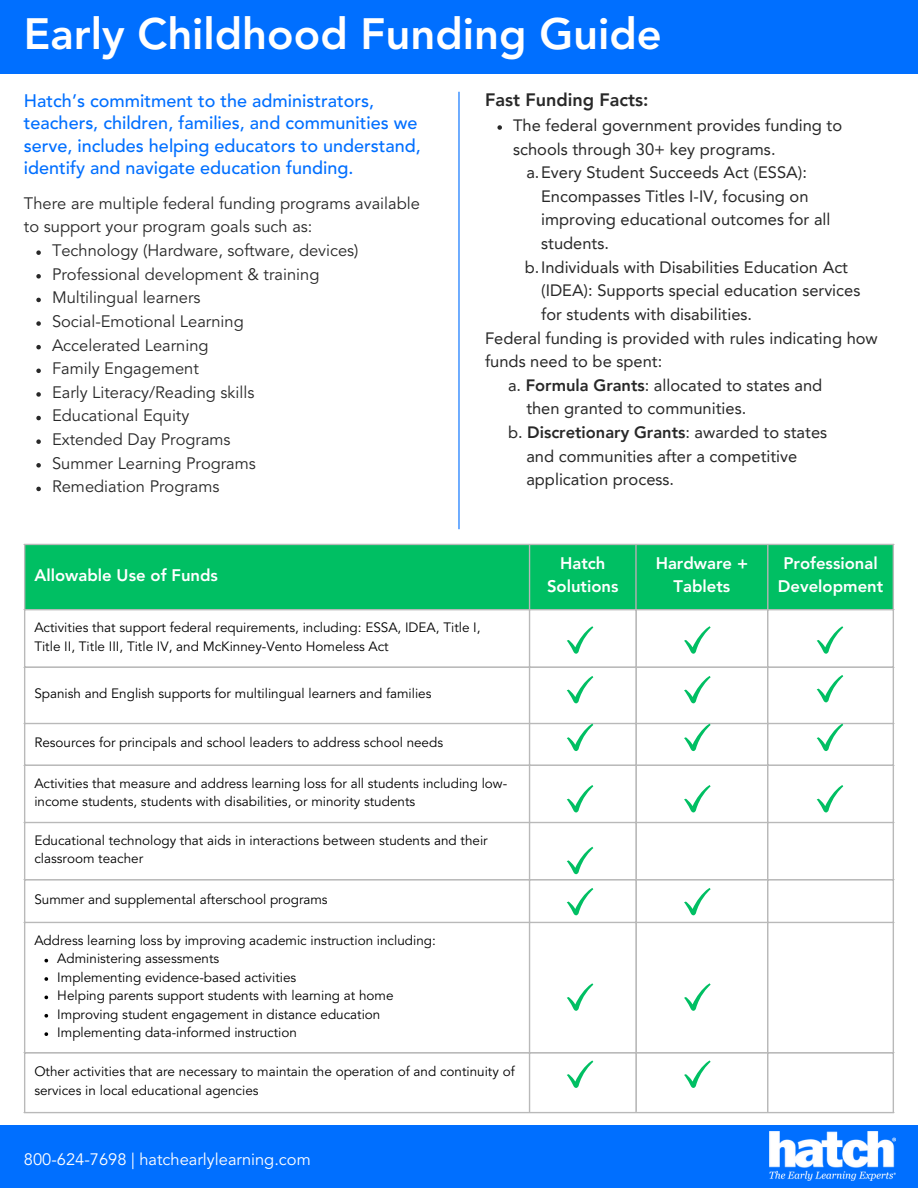
<style>
.page{position:relative;width:918px;height:1188px;background:#fff}
.page>*{position:absolute;margin:0;border:0;box-sizing:border-box;transform-origin:0 0}
.t1{font:800 43.5px "Avenir LT Pro";color:#fff}
.t2{font:500 18px/22.5px "Avenir LT Pro";color:#006fff}
.t3{font:800 18px "Avenir LT Pro";color:#282828}
.t4{font:800 16.65px/23px "Avenir LT Pro";color:#fff;text-align:center}
.t5{font:16.5px/23.7px "Avenir LT Pro";color:#282828}
.t6{font:16.5px/23.7px "Avenir LT Pro";color:#282828}
.t7{font:800 16.5px "Avenir LT Pro";color:#282828}
.t8{font:16.5px "Avenir LT Pro";color:#fff}
.t9{font:13.5px/18.5px "Avenir LT Pro";color:#000}
.s1{font-weight:800}
.s2{font-weight:400}
</style>
<div class="page">
<div style="left:0;top:0;width:918px;height:74px;background:#006fff"></div>
<div style="left:25px;top:545px;width:868px;height:64px;background:#00bf63"></div>
<svg style="left:44px;top:959px;width:4px;height:3px"></svg>
<svg style="left:44px;top:977px;width:4px;height:4px"></svg>
<svg style="left:44px;top:996px;width:4px;height:3px"></svg>
<svg style="left:44px;top:1014px;width:4px;height:4px"></svg>
<svg style="left:44px;top:1032px;width:4px;height:4px"></svg>
<hr style="left:24px;top:545px;width:1px;height:567px;background:#b9b9b9">
<hr style="left:529px;top:545px;width:1px;height:567px;background:#b9b9b9">
<hr style="left:635px;top:545px;width:2px;height:567px;background:#b9b9b9">
<hr style="left:767px;top:545px;width:1px;height:567px;background:#b9b9b9">
<hr style="left:893px;top:545px;width:1px;height:567px;background:#b9b9b9">
<hr style="left:24px;top:544px;width:870px;height:1px;background:#b9b9b9">
<hr style="left:24px;top:609px;width:870px;height:1px;background:#b9b9b9">
<hr style="left:24px;top:666px;width:870px;height:2px;background:#b9b9b9">
<hr style="left:24px;top:723px;width:870px;height:1px;background:#b9b9b9">
<hr style="left:24px;top:764px;width:870px;height:2px;background:#b9b9b9">
<hr style="left:24px;top:822px;width:870px;height:1px;background:#b9b9b9">
<hr style="left:24px;top:879px;width:870px;height:2px;background:#b9b9b9">
<hr style="left:24px;top:922px;width:870px;height:1px;background:#b9b9b9">
<hr style="left:24px;top:1052px;width:870px;height:2px;background:#b9b9b9">
<hr style="left:24px;top:1112px;width:870px;height:1px;background:#b9b9b9">
<svg style="left:567px;top:676px;width:26px;height:27px"></svg>
<svg style="left:567px;top:626px;width:26px;height:28px"></svg>
<svg style="left:567px;top:724px;width:26px;height:27px"></svg>
<svg style="left:567px;top:785px;width:26px;height:27px"></svg>
<svg style="left:567px;top:847px;width:26px;height:27px"></svg>
<svg style="left:567px;top:888px;width:26px;height:27px"></svg>
<svg style="left:567px;top:983px;width:26px;height:28px"></svg>
<svg style="left:567px;top:1060px;width:26px;height:28px"></svg>
<svg style="left:684px;top:626px;width:27px;height:28px"></svg>
<svg style="left:684px;top:676px;width:27px;height:27px"></svg>
<svg style="left:684px;top:724px;width:27px;height:27px"></svg>
<svg style="left:684px;top:785px;width:27px;height:27px"></svg>
<svg style="left:684px;top:888px;width:27px;height:27px"></svg>
<svg style="left:684px;top:983px;width:27px;height:28px"></svg>
<svg style="left:684px;top:1060px;width:27px;height:28px"></svg>
<svg style="left:817px;top:626px;width:26px;height:28px"></svg>
<svg style="left:817px;top:675px;width:26px;height:27px"></svg>
<svg style="left:817px;top:724px;width:26px;height:27px"></svg>
<svg style="left:817px;top:785px;width:26px;height:27px"></svg>
<svg style="left:36px;top:250px;width:5px;height:5px"></svg>
<svg style="left:36px;top:274px;width:5px;height:5px"></svg>
<svg style="left:36px;top:298px;width:5px;height:4px"></svg>
<svg style="left:36px;top:321px;width:5px;height:5px"></svg>
<svg style="left:36px;top:345px;width:5px;height:4px"></svg>
<svg style="left:36px;top:369px;width:5px;height:4px"></svg>
<svg style="left:36px;top:392px;width:5px;height:5px"></svg>
<svg style="left:36px;top:416px;width:5px;height:4px"></svg>
<svg style="left:36px;top:439px;width:5px;height:5px"></svg>
<svg style="left:36px;top:463px;width:5px;height:5px"></svg>
<svg style="left:36px;top:487px;width:5px;height:4px"></svg>
<svg style="left:497px;top:125px;width:5px;height:5px"></svg>
<div style="left:0;top:1126px;width:918px;height:62px;background:#006fff"></div>
<img style="left:769px;top:1131px;width:126px;height:50px">
<hr style="left:458px;top:92px;width:2px;height:437px;background:#006fff">
<p class="t1" style="left:24px;top:16px;width:639px">Early Childhood Funding Guide</p>
<p class="t2" style="left:24px;top:91px;width:398px">Hatch’s commitment to the administrators, teachers, children, families, and communities we serve, includes helping educators to understand, identify and navigate education funding.</p>
<p class="t6" style="left:24px;top:193px;width:397px">There are multiple federal funding programs available to support your program goals such as:</p>
<p class="t6" style="left:52px;top:240px;width:308px">Technology (Hardware, software, devices)</p>
<p class="t6" style="left:52px;top:264px;width:269px">Professional development &amp; training</p>
<p class="t6" style="left:52px;top:287px;width:150px">Multilingual learners</p>
<p class="t6" style="left:52px;top:311px;width:193px">Social-Emotional Learning</p>
<p class="t6" style="left:52px;top:334px;width:158px">Accelerated Learning</p>
<p class="t6" style="left:52px;top:358px;width:148px">Family Engagement</p>
<p class="t6" style="left:52px;top:382px;width:204px">Early Literacy/Reading skills</p>
<p class="t6" style="left:52px;top:405px;width:139px">Educational Equity</p>
<p class="t6" style="left:52px;top:429px;width:180px">Extended Day Programs</p>
<p class="t6" style="left:52px;top:453px;width:205px">Summer Learning Programs</p>
<p class="t6" style="left:52px;top:476px;width:169px">Remediation Programs</p>
<p class="t3" style="left:485px;top:93px;width:165px">Fast Funding Facts:</p>
<p class="t5" style="left:513px;top:115px;width:331px">The federal government provides funding to schools through 30+ key programs.</p>
<p class="t5" style="left:541px;top:162px;width:291px;text-indent:-15px">a.Every Student Succeeds Act (ESSA):<br>Encompasses Titles I-IV, focusing on improving educational outcomes for all students.</p>
<p class="t5" style="left:541px;top:257px;width:321px;text-indent:-16px">b.Individuals with Disabilities Education Act (IDEA): Supports special education services for students with disabilities.</p>
<p class="t5" style="left:485px;top:327px;width:394px">Federal funding is provided with rules indicating how funds need to be spent:</p>
<p class="t5" style="left:508px;top:375px;width:316px">a. <span class="s1">Formula Grants</span>: allocated to states and</p>
<p class="t5" style="left:526px;top:398px;width:221px">then granted to communities.</p>
<p class="t7" style="left:508px;top:426px;width:321px"><span class="s2">b.</span> Discretionary Grants<span class="s2">: awarded to states</span></p>
<p class="t5" style="left:526px;top:446px;width:272px">and communities after a competitive</p>
<p class="t5" style="left:526px;top:469px;width:149px">application process.</p>
<h1 class="t4" style="left:34px;top:565px;width:185px">Allowable Use of Funds</h1>
<h2 class="t4" style="left:547px;top:553px;width:73px">Hatch<br>Solutions</h2>
<p class="t4" style="left:656px;top:553px;width:94px">Hardware +<br>Tablets</p>
<p class="t4" style="left:778px;top:553px;width:107px">Professional<br>Development</p>
<p class="t9" style="left:34px;top:620px;width:448px">Activities that support federal requirements, including: ESSA, IDEA, Title I,</p>
<p class="t9" style="left:34px;top:638px;width:356px">Title II, Title III, Title IV, and McKinney-Vento Homeless Act</p>
<p class="t9" style="left:34px;top:685px;width:399px">Spanish and English supports for multilingual learners and families</p>
<p class="t9" style="left:34px;top:734px;width:410px">Resources for principals and school leaders to address school needs</p>
<p class="t9" style="left:34px;top:775px;width:474px">Activities that measure and address learning loss for all students including low&shy;income students, students with disabilities, or minority students</p>
<p class="t9" style="left:34px;top:832px;width:455px">Educational technology that aids in interactions between students and their classroom teacher</p>
<p class="t9" style="left:34px;top:892px;width:295px">Summer and supplemental afterschool programs</p>
<p class="t9" style="left:34px;top:932px;width:403px">Address learning loss by improving academic instruction including:</p>
<p class="t9" style="left:57px;top:951px;width:164px">Administering assessments</p>
<p class="t9" style="left:57px;top:969px;width:241px">Implementing evidence-based activities</p>
<p class="t9" style="left:57px;top:987px;width:338px">Helping parents support students with learning at home</p>
<h2 class="t9" style="left:57px;top:1006px;width:325px">Improving student engagement in distance education</h2>
<p class="t9" style="left:57px;top:1024px;width:241px">Implementing data-informed instruction</p>
<p class="t9" style="left:34px;top:1064px;width:482px">Other activities that are necessary to maintain the operation of and continuity of services in local educational agencies</p>
<p class="t8" style="left:24px;top:1152px;width:288px">800-624-7698 | hatchearlylearning.com</p>
</div>
